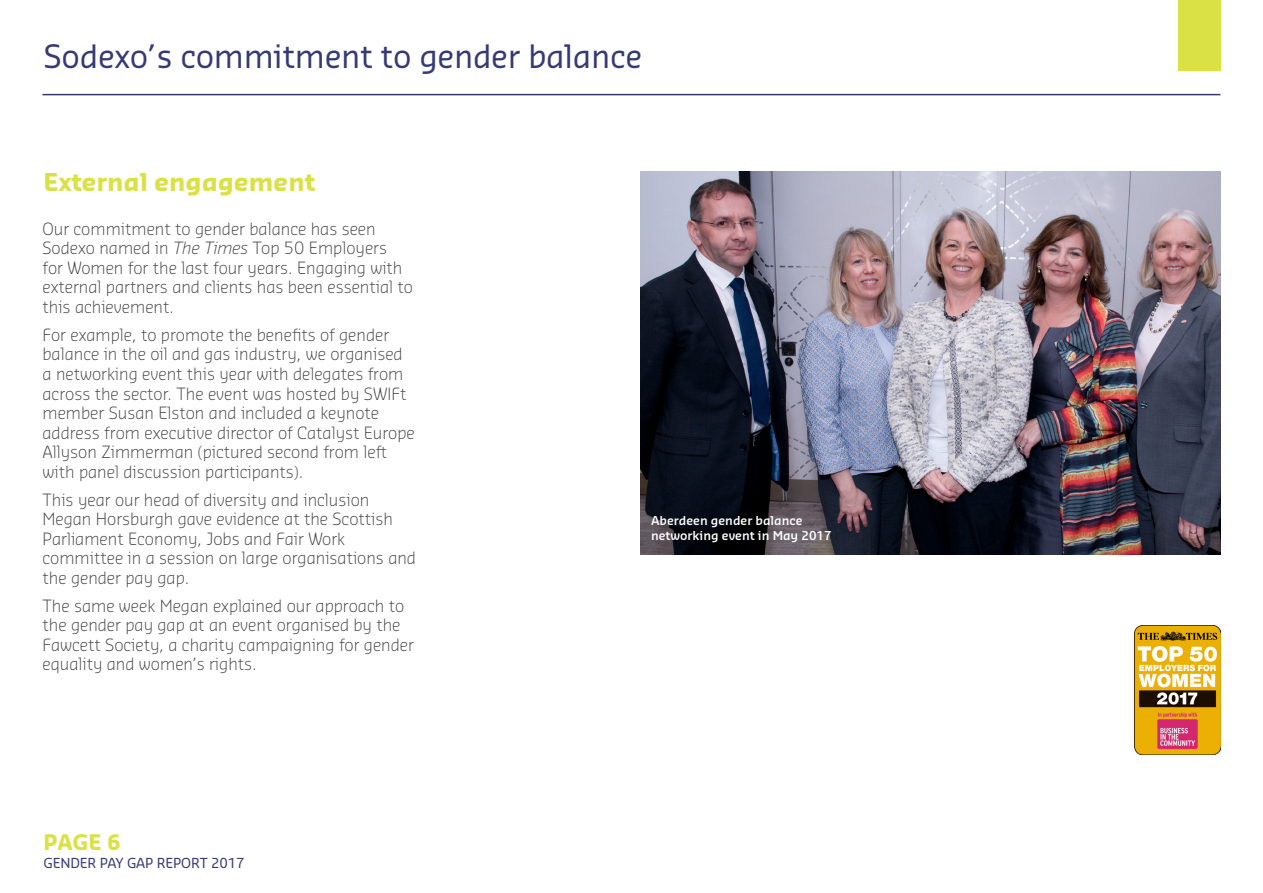
<style>
.page{position:relative;width:1263px;height:893px;background:#fff}
.page>*{position:absolute;margin:0;border:0;box-sizing:border-box;transform-origin:0 0}
.t1{font:31.5px "Sansa Pro";letter-spacing:-.01em;color:#363a74}
.t2{font:700 24px "Sansa Pro";color:#dae145}
.t3{font:700 21px "Sansa Pro";color:#dae146}
.t4{font:300 16.5px/19.5px "Sansa Pro";color:#3e3e3f}
.t5{font:13.5px "Sansa Pro";letter-spacing:-.01em;color:#363a74}
.t6{font:600 12px/15px "Sansa Pro";color:#fff}
.s1{font-style:italic}
</style>
<div class="page">
<div style="left:1178px;top:0;width:42px;height:71px;background:#dae145"></div>
<hr style="left:43px;top:94px;width:1177px;height:1px;background:#363a74">
<img style="left:640px;top:172px;width:580px;height:382px">
<img style="left:1134px;top:626px;width:86px;height:129px">
<h1 class="t1" style="left:44px;top:36px;width:600px">Sodexo’s commitment to gender balance</h1>
<h2 class="t2" style="left:44px;top:167px;width:273px">External engagement</h2>
<p class="t4" style="left:43px;top:218px;width:372px">Our commitment to gender balance has seen Sodexo named in <span class="s1">The Times</span> Top 50 Employers<br>for Women for the last four years. Engaging with external partners and clients has been essential to this achievement.</p>
<p class="t4" style="left:43px;top:325px;width:374px">For example, to promote the benefits of gender balance in the oil and gas industry, we organised a networking event this year with delegates from across the sector. The event was hosted by SWIFt member Susan Elston and included a keynote address from executive director of Catalyst Europe Allyson Zimmerman (pictured second from left with panel discussion participants).</p>
<p class="t4" style="left:43px;top:489px;width:375px">This year our head of diversity and inclusion Megan Horsburgh gave evidence at the Scottish Parliament Economy, Jobs and Fair Work committee in a session on large organisations and the gender pay gap.</p>
<p class="t4" style="left:43px;top:595px;width:373px">The same week Megan explained our approach to the gender pay gap at an event organised by the Fawcett Society, a charity campaigning for gender equality and women’s rights.</p>
<p class="t6" style="left:651px;top:512px;width:182px">Aberdeen gender balance networking event in May 2017</p>
<p class="t3" style="left:44px;top:829px;width:79px">PAGE 6</p>
<p class="t5" style="left:44px;top:854px;width:202px">GENDER PAY GAP REPORT 2017</p>
</div>
